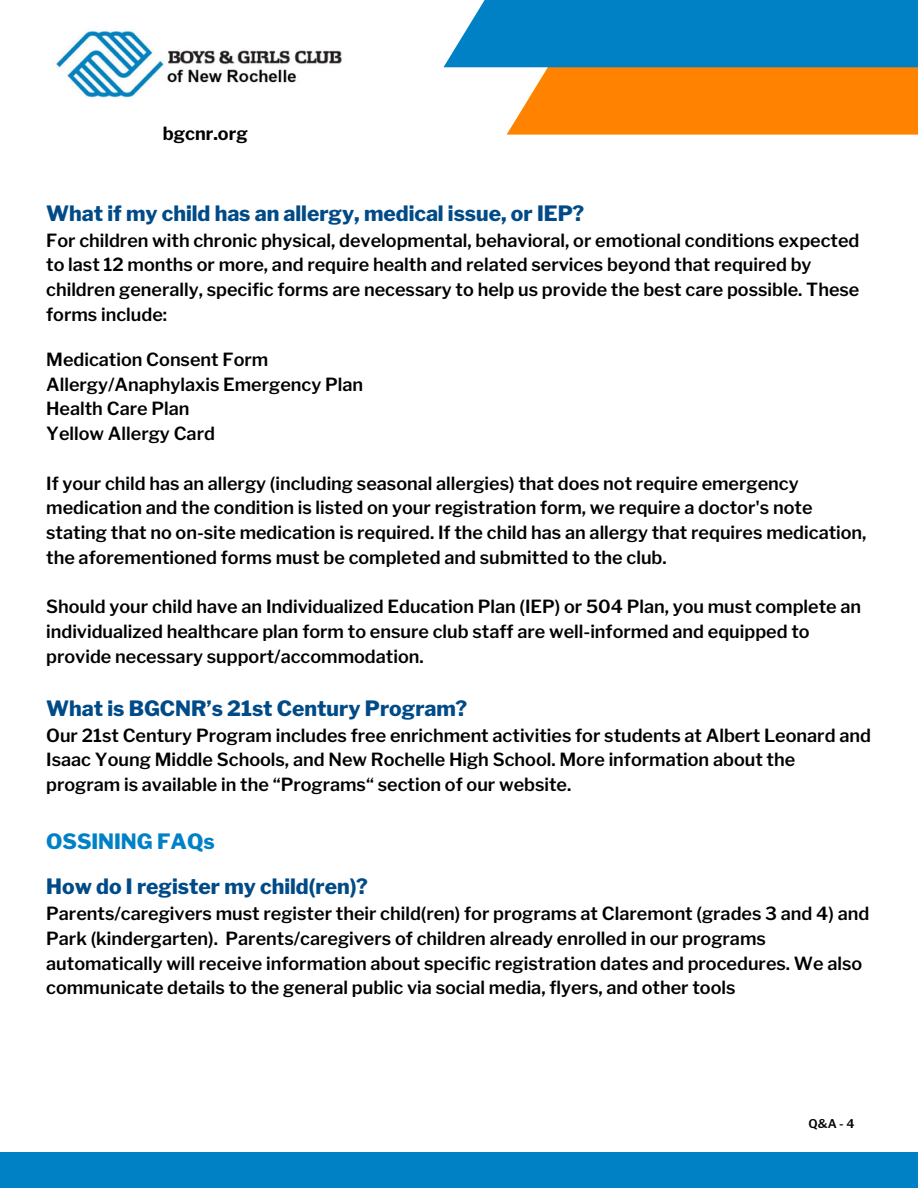
<style>
.page{position:relative;width:918px;height:1188px;background:#fff}
.page>*{position:absolute;margin:0;border:0;box-sizing:border-box;transform-origin:0 0}
.t1{font:800 21px "Libre Franklin";color:#004b87}
.t2{font:800 21px "Libre Franklin";color:#0081c6}
.t3{font:600 18px/24.8px "Libre Franklin";color:#000}
.t4{font:700 18px "Libre Franklin";color:#000}
.t5{font:600 12px "Libre Franklin";color:#000}
</style>
<div class="page">
<div style="left:0;top:1152px;width:918px;height:36px;background:#0081c6"></div>
<img style="left:56px;top:30px;width:286px;height:68px">
<div style="left:507px;top:67px;width:411px;height:67px;background:#ff8200"></div>
<div style="left:443px;top:0;width:475px;height:67px;background:#0081c6"></div>
<h2 class="t4" style="left:163px;top:123px;width:87px">bgcnr.org</h2>
<p class="t1" style="left:46px;top:200px;width:540px">What if my child has an allergy, medical issue, or IEP?</p>
<p class="t3" style="left:46px;top:228px;width:815px">For children with chronic physical, developmental, behavioral, or emotional conditions expected to last 12 months or more, and require health and related services beyond that required by children generally, specific forms are necessary to help us provide the best care possible. These forms include:</p>
<p class="t3" style="left:46px;top:347px;width:318px">Medication Consent Form<br>Allergy/Anaphylaxis Emergency Plan<br>Health Care Plan<br>Yellow Allergy Card</p>
<p class="t3" style="left:46px;top:471px;width:822px">If your child has an allergy (including seasonal allergies) that does not require emergency medication and the condition is listed on your registration form, we require a doctor's note stating that no on-site medication is required. If the child has an allergy that requires medication, the aforementioned forms must be completed and submitted to the club.</p>
<p class="t3" style="left:46px;top:595px;width:817px">Should your child have an Individualized Education Plan (IEP) or 504 Plan, you must complete an individualized healthcare plan form to ensure club staff are well-informed and equipped to provide necessary support/accommodation.</p>
<p class="t1" style="left:46px;top:695px;width:423px">What is BGCNR’s 21st Century Program?</p>
<p class="t3" style="left:46px;top:723px;width:826px">Our 21st Century Program includes free enrichment activities for students at Albert Leonard and<br>Isaac Young Middle Schools, and New Rochelle High School. More information about the program is available in the “Programs“ section of our website.</p>
<p class="t2" style="left:46px;top:829px;width:170px">OSSINING FAQs</p>
<p class="t1" style="left:46px;top:874px;width:323px">How do I register my child(ren)?</p>
<p class="t3" style="left:46px;top:901px;width:825px">Parents/caregivers must register their child(ren) for programs at Claremont (grades 3 and 4) and Park (kindergarten). Parents/caregivers of children already enrolled in our programs automatically will receive information about specific registration dates and procedures. We also communicate details to the general public via social media, flyers, and other tools</p>
<p class="t5" style="left:809px;top:1116px;width:47px">Q&amp;A-4</p>
</div>
